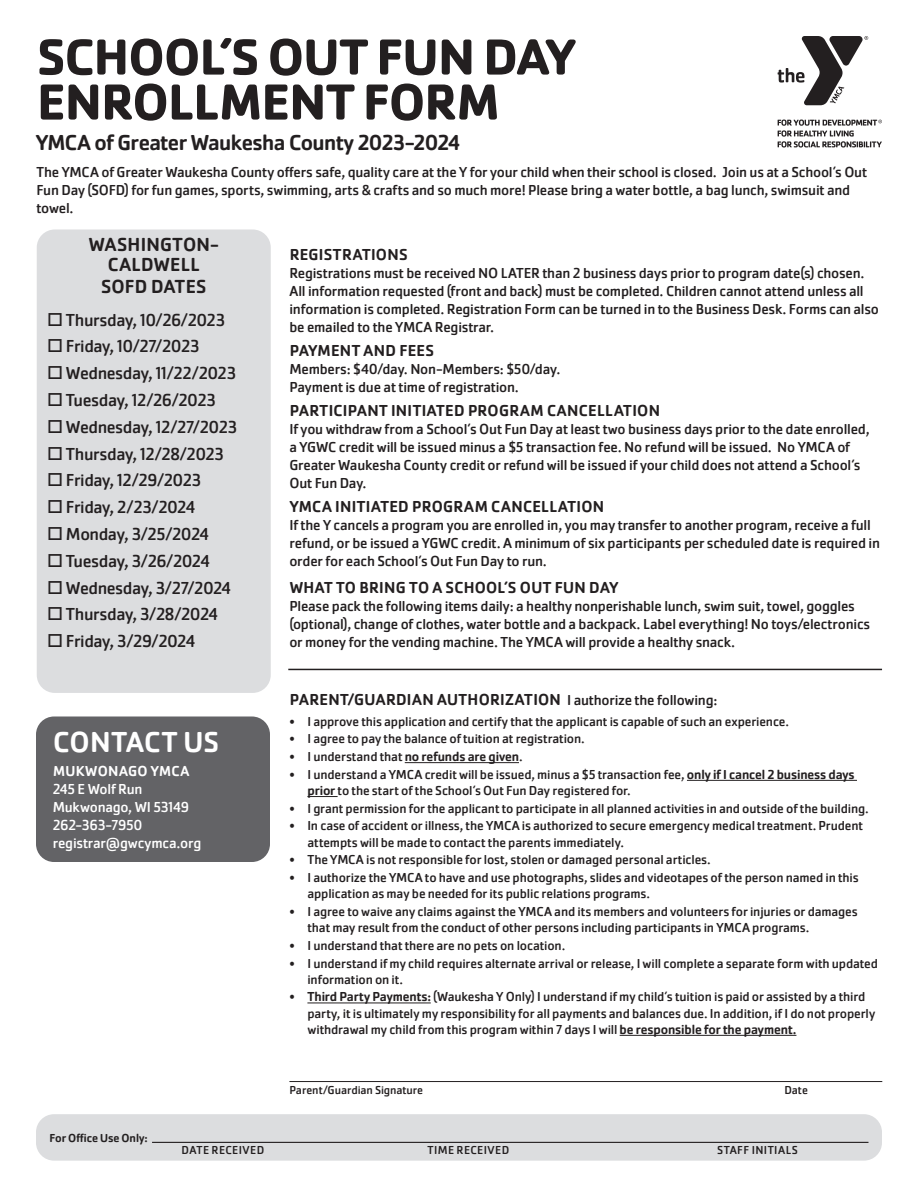
<style>
.page{position:relative;width:918px;height:1188px;background:#fff}
.page>*{position:absolute;margin:0;border:0;box-sizing:border-box;transform-origin:0 0}
.t1{font:700 52.5px "Cachet Pro";letter-spacing:-.02em;color:#231f20}
.Sub_Head_1{font:500 30px "Cachet Pro";letter-spacing:.01em;color:#fff}
.t2{font:500 22.5px "Cachet Pro";letter-spacing:-.025em;color:#231f20}
.Section_Header{font:500 19.65px/19.6px "Cachet Pro";letter-spacing:.01em;color:#231f20;text-align:center}
.SOFD_Dates{font:18px "Cachet Pro";letter-spacing:-.025em;color:#231f20}
.Section_Header-2{font:500 16.5px "Cachet Pro";letter-spacing:.015em;color:#231f20}
.Body_Text{font:15px/18px "Cachet Pro";letter-spacing:-.015em;color:#231f20}
.Body_Text-2{font:15px "Cachet Pro";letter-spacing:-.015em;color:#fff}
.Body_Text-3{font:500 15px "Cachet Pro";letter-spacing:.02em;color:#fff}
.Body_Text-4{font:13.5px/16.2px "Cachet Pro";letter-spacing:-.01em;color:#231f20}
.Body_Copy{font:12px "Cachet Pro";letter-spacing:.03em;color:#231f20}
.Underline_Descriptor_Text{font:12px "Cachet Pro";letter-spacing:-.005em;color:#231f20}
.Body_Copy_with_Lines{font:500 12px "Cachet Pro";letter-spacing:-.005em;color:#231f20}
.s1{font-weight:400;font-size:15px}
.s2{font-weight:500}
</style>
<div class="page">
<div style="left:36px;top:1114px;width:846px;height:47px;background:#dcdddf;border-radius:18px"></div>
<hr style="left:152px;top:1142px;width:716px;height:1px;background:#231f20">
<svg style="left:778px;top:36px;width:90px;height:69px"></svg>
<svg style="left:778px;top:120px;width:104px;height:28px"></svg>
<hr style="left:405px;top:762px;width:114px;height:1px;background:#231f20">
<hr style="left:687px;top:780px;width:170px;height:1px;background:#231f20">
<hr style="left:307px;top:796px;width:31px;height:1px;background:#231f20">
<hr style="left:307px;top:1003px;width:124px;height:1px;background:#231f20">
<hr style="left:620px;top:1035px;width:176px;height:1px;background:#231f20">
<hr style="left:289px;top:1081px;width:593px;height:1px;background:#231f20">
<hr style="left:288px;top:669px;width:594px;height:1px;background:#231f20">
<div style="left:37px;top:230px;width:234px;height:463px;background:#dcdddf;border-radius:18px"></div>
<div style="left:36px;top:717px;width:234px;height:145px;background:#636366;border-radius:18px"></div>
<p class="t1" style="left:37px;top:24px;width:540px">SCHOOL’S OUT FUN DAY</p>
<p class="t1" style="left:37px;top:69px;width:464px">ENROLLMENT FORM</p>
<p class="t2" style="left:36px;top:129px;width:426px">YMCA of Greater Waukesha County 2023-2024</p>
<p class="Body_Text" style="left:36px;top:163px;width:832px">The YMCA of Greater Waukesha County offers safe, quality care at the Y for your child when their school is closed. Join us at a School’s Out<br>Fun Day (SOFD) for fun games, sports, swimming, arts &amp; crafts and so much more! Please bring a water bottle, a bag lunch, swimsuit and towel.</p>
<p class="Section_Header" style="left:89px;top:235px;width:132px">WASHINGTON-<br>CALDWELL</p>
<p class="Section_Header" style="left:101px;top:277px;width:107px">SOFD DATES</p>
<p class="SOFD_Dates" style="left:47px;top:309px;width:180px">□ Thursday, 10/26/2023</p>
<p class="SOFD_Dates" style="left:47px;top:336px;width:154px">□ Friday, 10/27/2023</p>
<p class="SOFD_Dates" style="left:47px;top:363px;width:191px">□ Wednesday, 11/22/2023</p>
<p class="SOFD_Dates" style="left:47px;top:390px;width:170px">□ Tuesday, 12/26/2023</p>
<p class="SOFD_Dates" style="left:47px;top:416px;width:192px">□ Wednesday, 12/27/2023</p>
<p class="SOFD_Dates" style="left:47px;top:443px;width:178px">□ Thursday, 12/28/2023</p>
<p class="SOFD_Dates" style="left:47px;top:470px;width:156px">□ Friday, 12/29/2023</p>
<p class="SOFD_Dates" style="left:47px;top:497px;width:150px">□ Friday, 2/23/2024</p>
<p class="SOFD_Dates" style="left:47px;top:524px;width:163px">□ Monday, 3/25/2024</p>
<p class="SOFD_Dates" style="left:47px;top:550px;width:164px">□ Tuesday, 3/26/2024</p>
<p class="SOFD_Dates" style="left:47px;top:577px;width:186px">□ Wednesday, 3/27/2024</p>
<p class="SOFD_Dates" style="left:47px;top:604px;width:172px">□ Thursday, 3/28/2024</p>
<p class="SOFD_Dates" style="left:47px;top:631px;width:150px">□ Friday, 3/29/2024</p>
<p class="Sub_Head_1" style="left:53px;top:724px;width:167px">CONTACT US</p>
<p class="Body_Text-3" style="left:53px;top:762px;width:138px">MUKWONAGO YMCA</p>
<p class="Body_Text-2" style="left:53px;top:780px;width:91px">245 E Wolf Run</p>
<p class="Body_Text-2" style="left:53px;top:798px;width:138px">Mukwonago, WI 53149</p>
<p class="Body_Text-2" style="left:53px;top:816px;width:91px">262-363-7950</p>
<p class="Body_Text-2" style="left:53px;top:834px;width:150px">registrar@gwcymca.org</p>
<p class="Section_Header-2" style="left:290px;top:245px;width:119px">REGISTRATIONS</p>
<p class="Body_Text" style="left:289px;top:264px;width:591px">Registrations must be received NO LATER than 2 business days prior to program date(s) chosen.<br>All information requested (front and back) must be completed. Children cannot attend unless all information is completed. Registration Form can be turned in to the Business Desk. Forms can also be emailed to the YMCA Registrar.</p>
<p class="Section_Header-2" style="left:290px;top:341px;width:146px">PAYMENT AND FEES</p>
<p class="Body_Text" style="left:289px;top:360px;width:272px">Members: $40/day. Non-Members: $50/day.</p>
<p class="Body_Text" style="left:289px;top:378px;width:231px">Payment is due at time of registration.</p>
<p class="Section_Header-2" style="left:290px;top:401px;width:372px">PARTICIPANT INITIATED PROGRAM CANCELLATION</p>
<p class="Body_Text" style="left:289px;top:420px;width:582px">If you withdraw from a School’s Out Fun Day at least two business days prior to the date enrolled, a YGWC credit will be issued minus a $5 transaction fee. No refund will be issued. No YMCA of Greater Waukesha County credit or refund will be issued if your child does not attend a School’s Out Fun Day.</p>
<p class="Section_Header-2" style="left:290px;top:497px;width:316px">YMCA INITIATED PROGRAM CANCELLATION</p>
<p class="Body_Text" style="left:289px;top:516px;width:592px">If the Y cancels a program you are enrolled in, you may transfer to another program, receive a full refund, or be issued a YGWC credit. A minimum of six participants per scheduled date is required in order for each School’s Out Fun Day to run.</p>
<p class="Section_Header-2" style="left:290px;top:578px;width:330px">WHAT TO BRING TO A SCHOOL’S OUT FUN DAY</p>
<p class="Body_Text" style="left:289px;top:597px;width:582px">Please pack the following items daily: a healthy nonperishable lunch, swim suit, towel, goggles (optional), change of clothes, water bottle and a backpack. Label everything! No toys/electronics or money for the vending machine. The YMCA will provide a healthy snack.</p>
<p class="Section_Header-2" style="left:290px;top:690px;width:429px">PARENT/GUARDIAN AUTHORIZATION <span class="s1">I authorize the following:</span></p>
<p class="Body_Text-4" style="left:289px;top:713px;width:501px">• I approve this application and certify that the applicant is capable of such an experience.</p>
<p class="Body_Text-4" style="left:289px;top:731px;width:297px">• I agree to pay the balance of tuition at registration.</p>
<p class="Body_Text-4" style="left:289px;top:749px;width:235px">• I understand that <span class="s2">no refunds are given</span>.</p>
<p class="Body_Text-4" style="left:307px;top:766px;width:549px;text-indent:-18px">• I understand a YMCA credit will be issued, minus a $5 transaction fee, <span class="s2">only if I cancel 2 business days prior</span> to the start of the School’s Out Fun Day registered for.</p>
<p class="Body_Text-4" style="left:289px;top:800px;width:581px">• I grant permission for the applicant to participate in all planned activities in and outside of the building.</p>
<p class="Body_Text-4" style="left:307px;top:818px;width:557px;text-indent:-18px">• In case of accident or illness, the YMCA is authorized to secure emergency medical treatment. Prudent attempts will be made to contact the parents immediately.</p>
<p class="Body_Text-4" style="left:289px;top:852px;width:423px">• The YMCA is not responsible for lost, stolen or damaged personal articles.</p>
<p class="Body_Text-4" style="left:307px;top:870px;width:553px;text-indent:-18px">• I authorize the YMCA to have and use photographs, slides and videotapes of the person named in this application as may be needed for its public relations programs.</p>
<p class="Body_Text-4" style="left:307px;top:904px;width:552px;text-indent:-18px">• I agree to waive any claims against the YMCA and its members and volunteers for injuries or damages that may result from the conduct of other persons including participants in YMCA programs.</p>
<p class="Body_Text-4" style="left:289px;top:937px;width:277px">• I understand that there are no pets on location.</p>
<p class="Body_Text-4" style="left:307px;top:955px;width:572px;text-indent:-18px">• I understand if my child requires alternate arrival or release, I will complete a separate form with updated information on it.</p>
<p class="Body_Text-4" style="left:307px;top:989px;width:569px;text-indent:-18px">• <span class="s2">Third Party Payments:</span> (Waukesha Y Only) I understand if my child’s tuition is paid or assisted by a third party, it is ultimately my responsibility for all payments and balances due. In addition, if I do not properly withdrawal my child from this program within 7 days I will <span class="s2">be responsible for the payment.</span></p>
<p class="Underline_Descriptor_Text" style="left:289px;top:1083px;width:135px">Parent/Guardian Signature</p>
<p class="Underline_Descriptor_Text" style="left:784px;top:1083px;width:25px">Date</p>
<p class="Body_Copy_with_Lines" style="left:50px;top:1131px;width:100px">For Office Use Only:</p>
<p class="Body_Copy" style="left:182px;top:1143px;width:84px">DATE RECEIVED</p>
<p class="Body_Copy" style="left:428px;top:1143px;width:83px">TIME RECEIVED</p>
<p class="Body_Copy" style="left:717px;top:1143px;width:83px">STAFF INITIALS</p>
</div>
